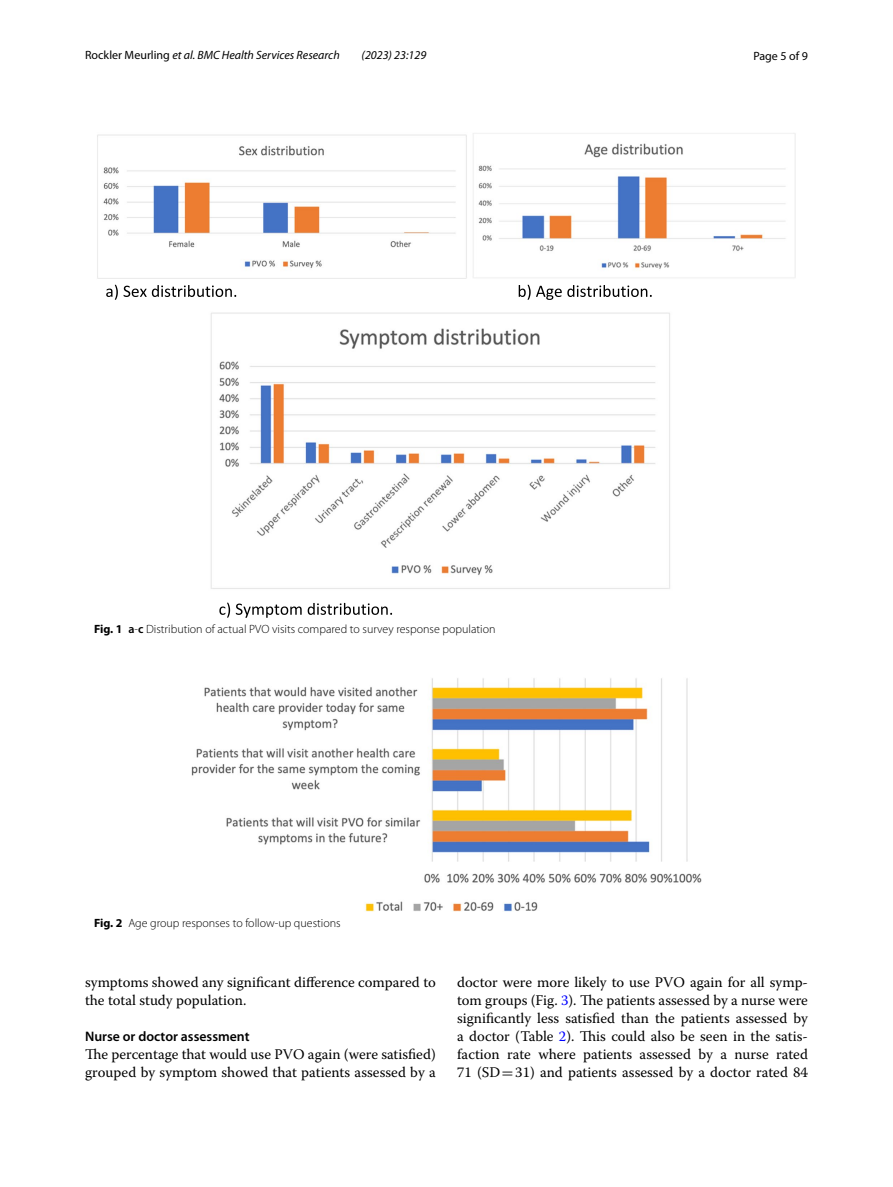
<style>
.page{position:relative;width:893px;height:1187px;background:#fff}
.page>*{position:absolute;margin:0;border:0;box-sizing:border-box;transform-origin:0 0}
.t1{font:14.7px/18px "Warnock Pro";color:#000}
.t2{font:600 13.8px "Myriad Pro";color:#000}
.t3{font:300 12px "Myriad Pro";color:#000}
.t4{font:italic 12px "Myriad Pro";color:#000}
.t5{font:12px "Myriad Pro";color:#000}
.s1{font-style:normal}
.s2{font-weight:700}
.s3{font-weight:600}
.s4{color:#00f}
.s5{font-family:"MTSY"}
</style>
<div class="page">
<img style="left:97px;top:133px;width:699px;height:456px">
<svg style="left:106px;top:285px;width:546px;height:15px"></svg>
<svg style="left:219px;top:602px;width:173px;height:15px"></svg>
<img style="left:191px;top:678px;width:511px;height:233px">
<p class="t4" style="left:85px;top:48px;width:256px"><span class="s1">Rockler Meurling</span> et al. BMC Health Services Research</p>
<p class="t4" style="left:362px;top:48px;width:66px">(2023) 23:129</p>
<p class="t5" style="left:753px;top:48px;width:56px">Page 5 of 9</p>
<p class="t3" style="left:94px;top:622px;width:403px"><span class="s2">Fig. 1</span> <span class="s3">a</span>-<span class="s3">c</span> Distribution of actual PVO visits compared to survey response population</p>
<p class="t3" style="left:94px;top:916px;width:248px"><span class="s2">Fig. 2</span> Age group responses to follow-up questions</p>
<p class="t1" style="left:85px;top:972px;width:352px">symptoms showed any significant difference compared to the total study population.</p>
<p class="t2" style="left:85px;top:1027px;width:166px">Nurse or doctor assessment</p>
<p class="t1" style="left:85px;top:1044px;width:352px">The percentage that would use PVO again (were satisfied) grouped by symptom showed that patients assessed by a</p>
<p class="t1" style="left:457px;top:972px;width:352px;text-align:justify">doctor were more likely to use PVO again for all symp&shy;tom groups (Fig. <span class="s4">3</span>). The patients assessed by a nurse were significantly less satisfied than the patients assessed by a doctor (Table <span class="s4">2</span>). This could also be seen in the satis&shy;faction rate where patients assessed by a nurse rated 71 (SD<span class="s5">=</span>31) and patients assessed by a doctor rated 84</p>
</div>
